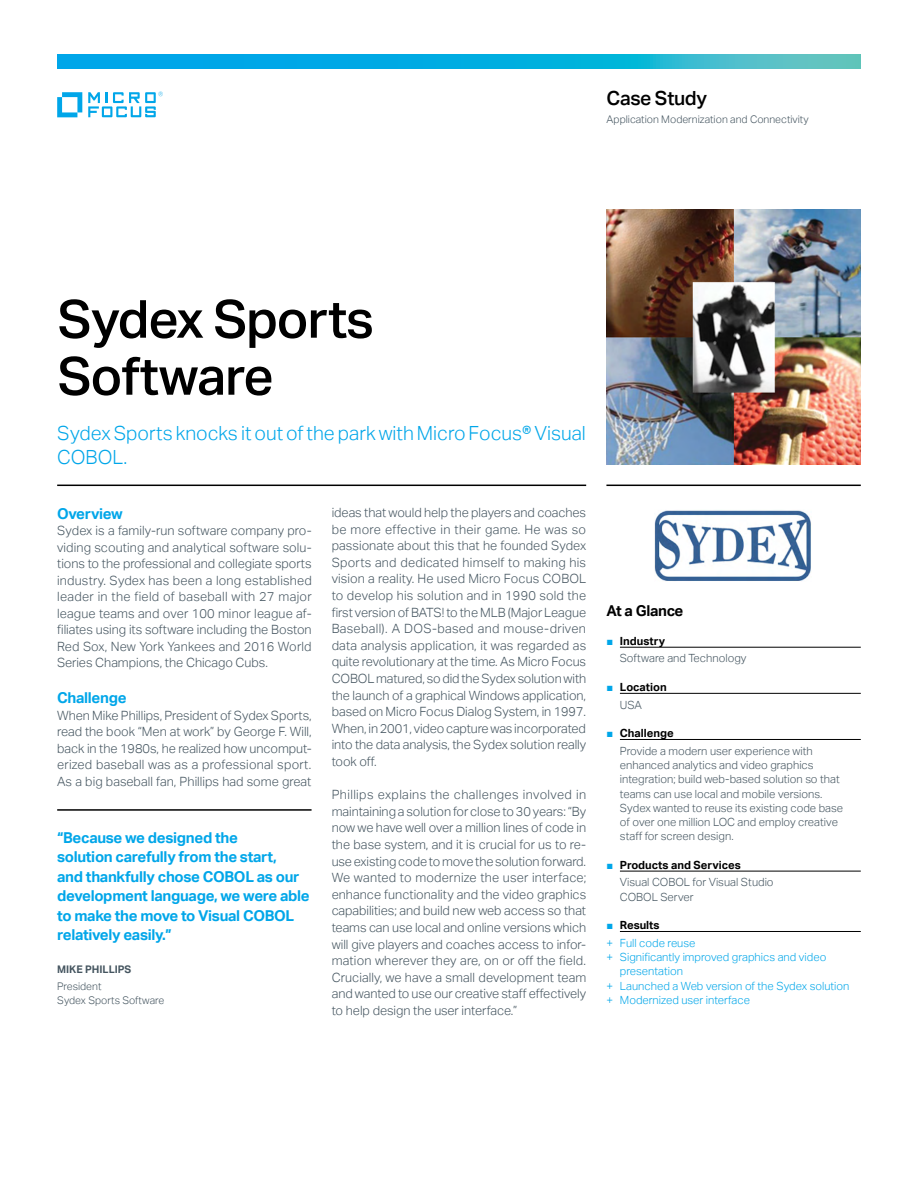
<style>
.page{position:relative;width:918px;height:1188px;background:#fff}
.page>*{position:absolute;margin:0;border:0;box-sizing:border-box;transform-origin:0 0}
.t1{font:500 52.5px/57px "Aktiv Grotesk";letter-spacing:-.02em;color:#000}
.t2{font:300 19.5px/24px "Aktiv Grotesk";color:#00a6e9}
.t3{font:500 19.5px "Aktiv Grotesk";letter-spacing:-.02em;color:#000}
.t4{font:700 15px/19.5px "Aktiv Grotesk";letter-spacing:-.02em;color:#00a6e9}
.t5{font:700 15px "Aktiv Grotesk";letter-spacing:-.02em;color:#000}
.t6{font:300 12.75px/16.6px "Aktiv Grotesk";letter-spacing:-.005em;color:#455560;text-align:justify}
.t7{font:300 11.25px/14.2px "Aktiv Grotesk";color:#455560}
.t8{font:300 11.25px/17.7px "Aktiv Grotesk";color:#00a6e9}
.t9{font:700 11.25px/17.7px "Aktiv Grotesk";color:#000}
.t10{font:300 10.5px/14.2px "Aktiv Grotesk";color:#455560}
.t11{font:700 10.5px "Aktiv Grotesk";color:#455560}
.s1{font-family:"Arial";font-weight:400;color:#00a6e9}
.s2{font-weight:700;color:#000}
.s3{font-weight:300;color:#455560}
.s4{font-family:"Arial";font-weight:400}
</style>
<div class="page">
<hr style="left:57px;top:485px;width:529px;height:1px;background:#000">
<hr style="left:606px;top:485px;width:255px;height:1px;background:#000">
<hr style="left:620px;top:647px;width:241px;height:1px;background:#000">
<hr style="left:620px;top:693px;width:241px;height:1px;background:#000">
<hr style="left:620px;top:739px;width:241px;height:1px;background:#000">
<hr style="left:620px;top:871px;width:241px;height:1px;background:#000">
<hr style="left:620px;top:931px;width:241px;height:1px;background:#000">
<hr style="left:57px;top:809px;width:255px;height:2px;background:#000">
<svg style="left:57px;top:92px;width:25px;height:25px"></svg>
<svg style="left:88px;top:92px;width:75px;height:25px"></svg>
<svg style="left:57px;top:54px;width:804px;height:15px;background:#14b0dc"></svg>
<img style="left:606px;top:210px;width:255px;height:254px">
<img style="left:655px;top:510px;width:157px;height:71px">
<h2 class="t3" style="left:607px;top:87px;width:102px">Case Study</h2>
<p class="t10" style="left:607px;top:112px;width:204px">Application Modernization and Connectivity</p>
<h1 class="t1" style="left:58px;top:291px;width:318px">Sydex Sports<br>Software</h1>
<h2 class="t2" style="left:57px;top:422px;width:530px">Sydex Sports knocks it out of the park with Micro Focus® Visual<br>COBOL.</h2>
<p class="t4" style="left:57px;top:504px;width:67px">Overview</p>
<p class="t6" style="left:57px;top:522px;width:256px">Sydex is a family-run software company pro&shy;viding scouting and analytical software solu&shy;tions to the professional and collegiate sports industry. Sydex has been a long established leader in the field of baseball with 27 major league teams and over 100 minor league af&shy;filiates using its software including the Boston Red Sox, New York Yankees and 2016 World Series Champions, the Chicago Cubs.</p>
<p class="t4" style="left:57px;top:688px;width:71px">Challenge</p>
<p class="t6" style="left:57px;top:707px;width:256px">When Mike Phillips, President of Sydex Sports, read the book “Men at work” by George F. Will, back in the 1980s, he realized how uncomput&shy;erized baseball was as a professional sport.<br>As a big baseball fan, Phillips had some great</p>
<p class="t4" style="left:57px;top:828px;width:254px">“Because we designed the<br>solution carefully from the start,<br>and thankfully chose COBOL as our development language, we were able to make the move to Visual COBOL relatively easily.”</p>
<p class="t11" style="left:57px;top:964px;width:49px">Mike Phillips</p>
<p class="t10" style="left:57px;top:979px;width:109px">President<br>Sydex Sports Software</p>
<p class="t6" style="left:332px;top:504px;width:256px">ideas that would help the players and coaches be more effective in their game. He was so passionate about this that he founded Sydex Sports and dedicated himself to making his vision a reality. He used Micro Focus COBOL to develop his solution and in 1990 sold the first version of BATS! to the MLB (Major League Baseball). A DOS-based and mouse-driven data analysis application, it was regarded as quite revolutionary at the time. As Micro Focus COBOL matured, so did the Sydex solution with the launch of a graphical Windows application, based on Micro Focus Dialog System, in 1997.<br>When, in 2001, video capture was incorporated into the data analysis, the Sydex solution really took off.</p>
<p class="t6" style="left:332px;top:786px;width:256px">Phillips explains the challenges involved in maintaining a solution for close to 30 years: “By now we have well over a million lines of code in the base system, and it is crucial for us to re&shy;use existing code to move the solution forward.<br>We wanted to modernize the user interface; enhance functionality and the video graphics capabilities; and build new web access so that teams can use local and online versions which will give players and coaches access to infor&shy;mation wherever they are, on or off the field.<br>Crucially, we have a small development team and wanted to use our creative staff effectively to help design the user interface.”</p>
<p class="t5" style="left:606px;top:602px;width:79px">At a Glance</p>
<p class="t7" style="left:620px;top:632px;width:128px;line-height:17.7px;text-indent:-14px"><span class="s1">■</span> <span class="s2">Industry<br></span>Software and Technology</p>
<p class="t9" style="left:620px;top:678px;width:48px;text-indent:-14px"><span class="s1">■</span> Location<br><span class="s3">USA</span></p>
<p class="t7" style="left:620px;top:724px;width:194px;line-height:17.7px;text-indent:-14px"><span class="s1">■</span> <span class="s2">Challenge<br></span>Provide a modern user experience with</p>
<p class="t7" style="left:620px;top:758px;width:225px">enhanced analytics and video graphics integration; build web-based solution so that teams can use local and mobile versions.<br>Sydex wanted to reuse its existing code base of over one million LOC and employ creative staff for screen design.</p>
<p class="t7" style="left:620px;top:856px;width:155px;line-height:17.7px;text-indent:-14px"><span class="s1">■</span> <span class="s2">Products and Services<br></span>Visual COBOL for Visual Studio</p>
<p class="t7" style="left:620px;top:890px;width:75px">COBOL Server</p>
<p class="t8" style="left:606px;top:916px;width:90px"><span class="s4">■</span> <span class="s2">Results<br></span>+ Full code reuse</p>
<p class="t8" style="left:606px;top:948px;width:221px">+ Significantly improved graphics and video</p>
<p class="t8" style="left:620px;top:963px;width:65px">presentation</p>
<p class="t8" style="left:606px;top:977px;width:245px">+ Launched a Web version of the Sydex solution</p>
<p class="t8" style="left:606px;top:991px;width:145px">+ Modernized user interface</p>
</div>
